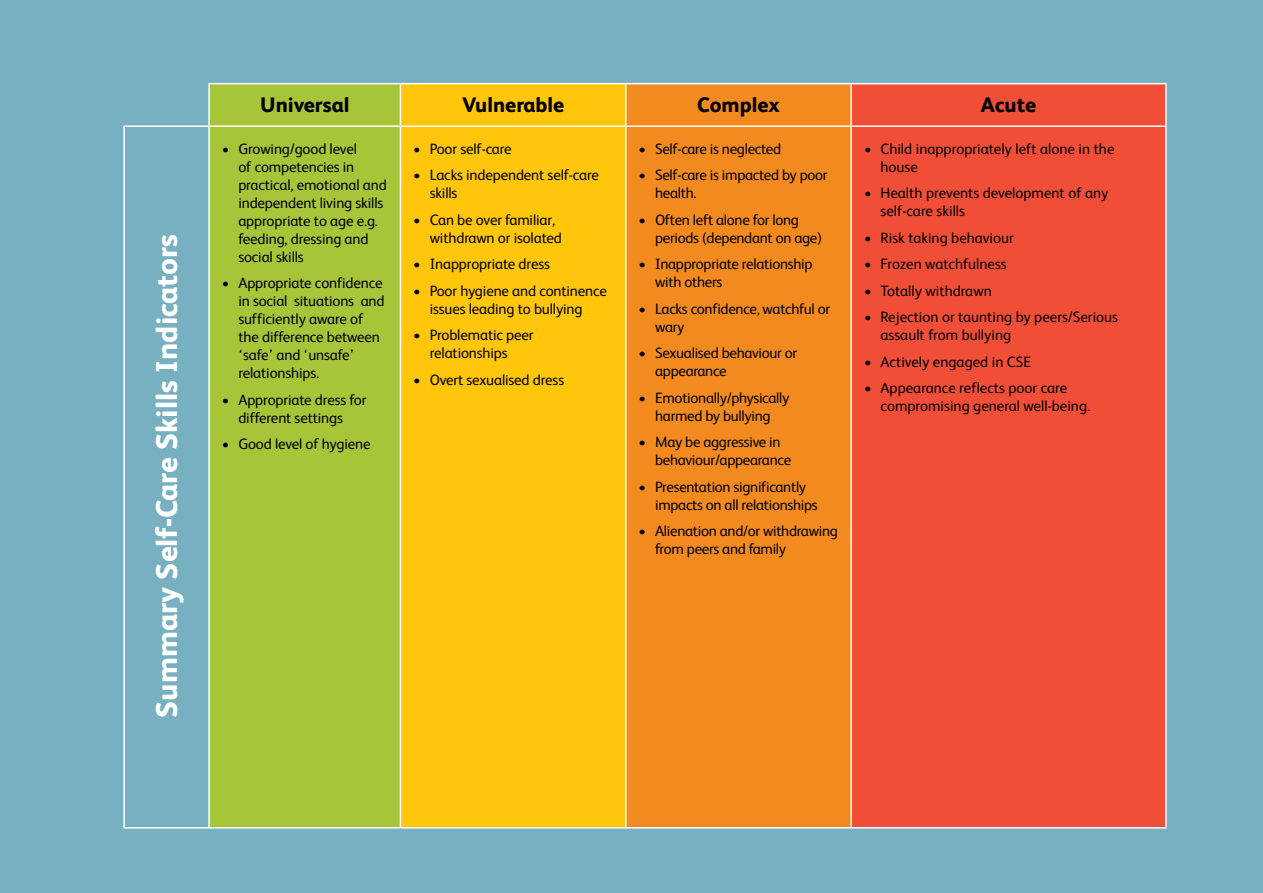
<style>
.page{position:relative;width:1263px;height:893px;background:#76b0c1}
.page>*{position:absolute;margin:0;border:0;box-sizing:border-box;transform-origin:0 0}
.t1{font:800 30px "FS Albert";color:#fff}
.t2{font:800 21px "FS Albert";color:#000}
.t3{font:15px/18px "FS Albert";letter-spacing:-.01em;color:#000}
</style>
<div class="page">
<div style="left:210px;top:84px;width:190px;height:743px;background:#a7c539"></div>
<div style="left:401px;top:84px;width:224px;height:743px;background:#ffc60b"></div>
<div style="left:627px;top:84px;width:223px;height:743px;background:#f38a20"></div>
<div style="left:852px;top:84px;width:313px;height:743px;background:#f04e36"></div>
<hr style="left:208px;top:83px;width:192px;height:1px;background:#fff">
<hr style="left:208px;top:84px;width:2px;height:41px;background:#fff">
<hr style="left:400px;top:83px;width:226px;height:1px;background:#fff">
<hr style="left:400px;top:84px;width:1px;height:41px;background:#fff">
<hr style="left:626px;top:83px;width:225px;height:1px;background:#fff">
<hr style="left:625px;top:84px;width:2px;height:41px;background:#fff">
<hr style="left:851px;top:83px;width:316px;height:1px;background:#fff">
<hr style="left:850px;top:84px;width:2px;height:41px;background:#fff">
<hr style="left:1165px;top:84px;width:2px;height:41px;background:#fff">
<hr style="left:123px;top:125px;width:86px;height:2px;background:#fff">
<hr style="left:123px;top:127px;width:2px;height:700px;background:#fff">
<hr style="left:209px;top:125px;width:191px;height:2px;background:#fff">
<hr style="left:208px;top:127px;width:2px;height:700px;background:#fff">
<hr style="left:400px;top:125px;width:226px;height:2px;background:#fff">
<hr style="left:400px;top:127px;width:1px;height:700px;background:#fff">
<hr style="left:626px;top:125px;width:225px;height:2px;background:#fff">
<hr style="left:625px;top:127px;width:2px;height:700px;background:#fff">
<hr style="left:851px;top:125px;width:316px;height:2px;background:#fff">
<hr style="left:850px;top:127px;width:2px;height:700px;background:#fff">
<hr style="left:1165px;top:127px;width:2px;height:700px;background:#fff">
<hr style="left:123px;top:827px;width:86px;height:2px;background:#fff">
<hr style="left:209px;top:827px;width:191px;height:2px;background:#fff">
<hr style="left:400px;top:827px;width:226px;height:2px;background:#fff">
<hr style="left:626px;top:827px;width:225px;height:2px;background:#fff">
<hr style="left:851px;top:827px;width:316px;height:2px;background:#fff">
<h1 class="t1" style="left:149px;top:718px;width:485px;rotate:-90deg">Summary Self-Care Skills Indicators</h1>
<h2 class="t2" style="left:260px;top:93px;width:91px">Universal</h2>
<h2 class="t2" style="left:462px;top:93px;width:104px">Vulnerable</h2>
<h2 class="t2" style="left:697px;top:93px;width:84px">Complex</h2>
<h2 class="t2" style="left:981px;top:93px;width:57px">Acute</h2>
<p class="t3" style="left:238px;top:140px;width:150px;text-indent:-16px">• Growing/good level<br>of competencies in practical, emotional and independent living skills appropriate to age e.g. feeding, dressing and social skills</p>
<p class="t3" style="left:238px;top:274px;width:148px;text-indent:-16px">• Appropriate confidence in social situations and sufficiently aware of the difference between ‘safe’ and ‘unsafe’ relationships.</p>
<p class="t3" style="left:222px;top:391px;width:146px;text-align:center">• Appropriate dress for different settings</p>
<p class="t3" style="left:222px;top:435px;width:150px">• Good level of hygiene</p>
<p class="t3" style="left:413px;top:140px;width:100px">• Poor self-care</p>
<p class="t3" style="left:430px;top:166px;width:171px;text-indent:-16px">• Lacks independent self-care skills</p>
<p class="t3" style="left:430px;top:211px;width:134px;text-indent:-16px">• Can be over familiar, withdrawn or isolated</p>
<p class="t3" style="left:413px;top:255px;width:138px">• Inappropriate dress</p>
<p class="t3" style="left:413px;top:282px;width:195px;text-align:center">• Poor hygiene and continence issues leading to bullying</p>
<p class="t3" style="left:430px;top:326px;width:105px;text-indent:-16px">• Problematic peer relationships</p>
<p class="t3" style="left:413px;top:371px;width:152px">• Overt sexualised dress</p>
<p class="t3" style="left:639px;top:140px;width:144px">• Self-care is neglected</p>
<p class="t3" style="left:655px;top:166px;width:174px;text-indent:-16px">• Self-care is impacted by poor health.</p>
<p class="t3" style="left:655px;top:211px;width:168px;text-indent:-16px">• Often left alone for long periods (dependant on age)</p>
<p class="t3" style="left:655px;top:255px;width:159px;text-indent:-16px">• Inappropriate relationship with others</p>
<p class="t3" style="left:655px;top:300px;width:176px;text-indent:-16px">• Lacks confidence, watchful or wary</p>
<p class="t3" style="left:655px;top:344px;width:144px;text-indent:-16px">• Sexualised behaviour or appearance</p>
<p class="t3" style="left:639px;top:389px;width:152px;text-align:center">• Emotionally/physically harmed by bullying</p>
<p class="t3" style="left:655px;top:433px;width:138px;text-indent:-16px">• May be aggressive in behaviour/appearance</p>
<p class="t3" style="left:655px;top:478px;width:164px;text-indent:-16px">• Presentation significantly impacts on all relationships</p>
<p class="t3" style="left:655px;top:522px;width:184px;text-indent:-16px">• Alienation and/or withdrawing from peers and family</p>
<p class="t3" style="left:880px;top:140px;width:235px;text-indent:-16px">• Child inappropriately left alone in the house</p>
<p class="t3" style="left:880px;top:184px;width:229px;text-indent:-16px">• Health prevents development of any self-care skills</p>
<p class="t3" style="left:864px;top:229px;width:151px">• Risk taking behaviour</p>
<p class="t3" style="left:864px;top:255px;width:144px">• Frozen watchfulness</p>
<p class="t3" style="left:864px;top:282px;width:129px">• Totally withdrawn</p>
<p class="t3" style="left:880px;top:308px;width:239px;text-indent:-16px">• Rejection or taunting by peers/Serious assault from bullying</p>
<p class="t3" style="left:864px;top:353px;width:168px">• Actively engaged in CSE</p>
<p class="t3" style="left:880px;top:379px;width:211px;text-indent:-16px">• Appearance reflects poor care compromising general well-being.</p>
</div>
